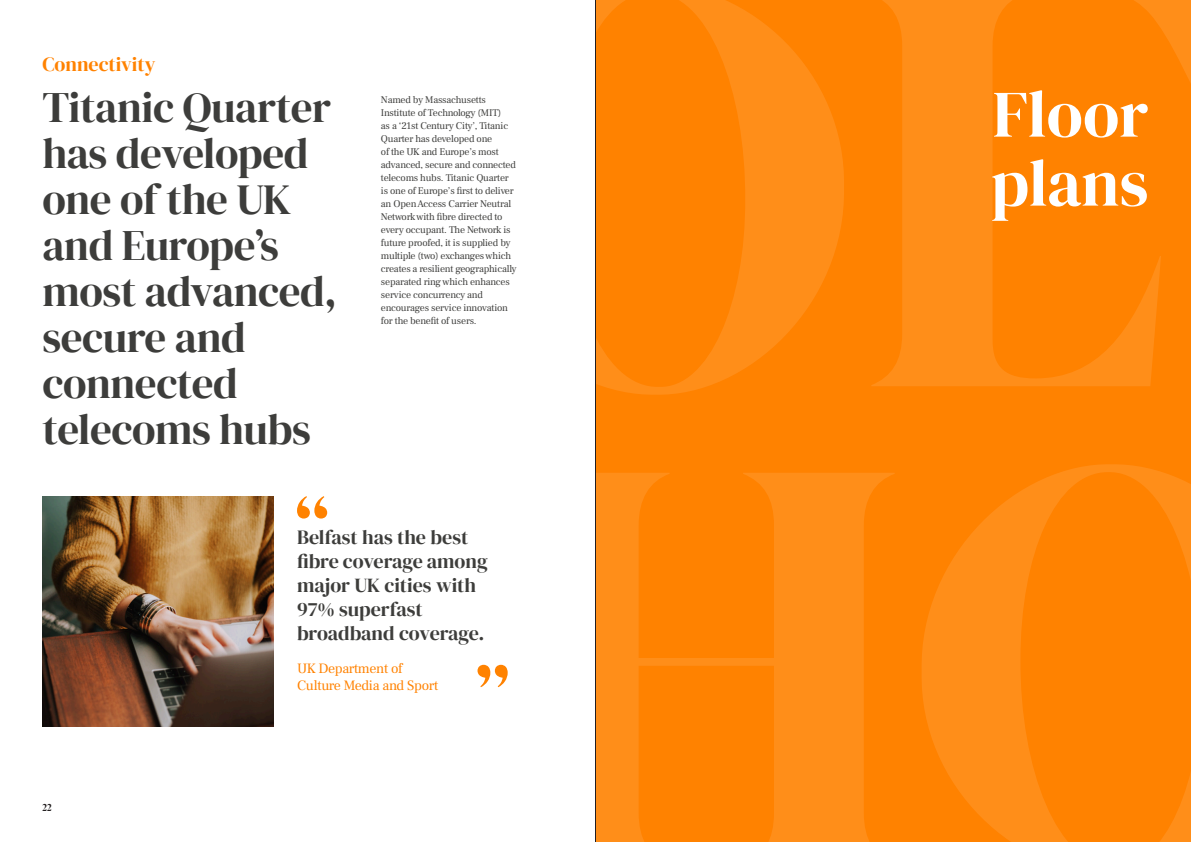
<style>
.page{position:relative;width:1191px;height:842px;background:#fff}
.page>*{position:absolute;margin:0;border:0;box-sizing:border-box;transform-origin:0 0}
.t1{font:66.2px/69px "DM Serif Display";color:#fff}
.t2{font:43px/46px "DM Serif Display";letter-spacing:-.01em;color:#3d3d3b}
.t3{font:20px/24px "DM Serif Display";color:#3d3d3b}
.t4{font:20px "DM Serif Display";color:#ff8200}
.t5{font:14px/16.8px "Frank Ruhl Libre";letter-spacing:-.02em;color:#ff8200}
.t6{font:10px/13px "Frank Ruhl Libre";letter-spacing:-.02em;color:#3d3d3b}
.t7{font:10px "Ivar Nostalgi Large";color:#231f20}
</style>
<div class="page">
<div style="left:595px;top:0;width:596px;height:842px;background:#ff8200"></div>
<svg style="left:596px;top:0;width:248px;height:395px"></svg>
<svg style="left:871px;top:0;width:249px;height:386px"></svg>
<svg style="left:1120px;top:0;width:71px;height:386px"></svg>
<svg style="left:596px;top:473px;width:298px;height:369px"></svg>
<svg style="left:922px;top:464px;width:269px;height:378px"></svg>
<img style="left:43px;top:496px;width:231px;height:231px">
<svg style="left:297px;top:496px;width:30px;height:22px"></svg>
<svg style="left:477px;top:665px;width:30px;height:22px"></svg>
<hr style="left:595px;top:0;width:1px;height:842px;background:#231f20">
<h3 class="t4" style="left:43px;top:52px;width:114px">Connectivity</h3>
<h2 class="t2" style="left:43px;top:85px;width:296px">Titanic Quarter has developed one of the UK and Europe’s most advanced, secure and connected telecoms hubs</h2>
<p class="t6" style="left:381px;top:93px;width:137px">Named by Massachusetts<br>Institute of Technology (MIT)<br>as a ‘21st Century City’, Titanic<br>Quarter has developed one<br>of the UK and Europe’s most advanced, secure and connected telecoms hubs. Titanic Quarter is one of Europe’s first to deliver an Open Access Carrier Neutral<br>Network with fibre directed to every occupant. The Network is future proofed, it is supplied by multiple (two) exchanges which creates a resilient geographically separated ring which enhances service concurrency and encourages service innovation for the benefit of users.</p>
<p class="t7" style="left:43px;top:802px;width:10px">22</p>
<h3 class="t3" style="left:297px;top:525px;width:192px">Belfast has the best fibre coverage among major UK cities with<br>97% superfast broadband coverage.</h3>
<h3 class="t5" style="left:297px;top:660px;width:143px">UK Department of<br>Culture Media and Sport</h3>
<h1 class="t1" style="left:990px;top:81px;width:159px">Floor plans</h1>
</div>
